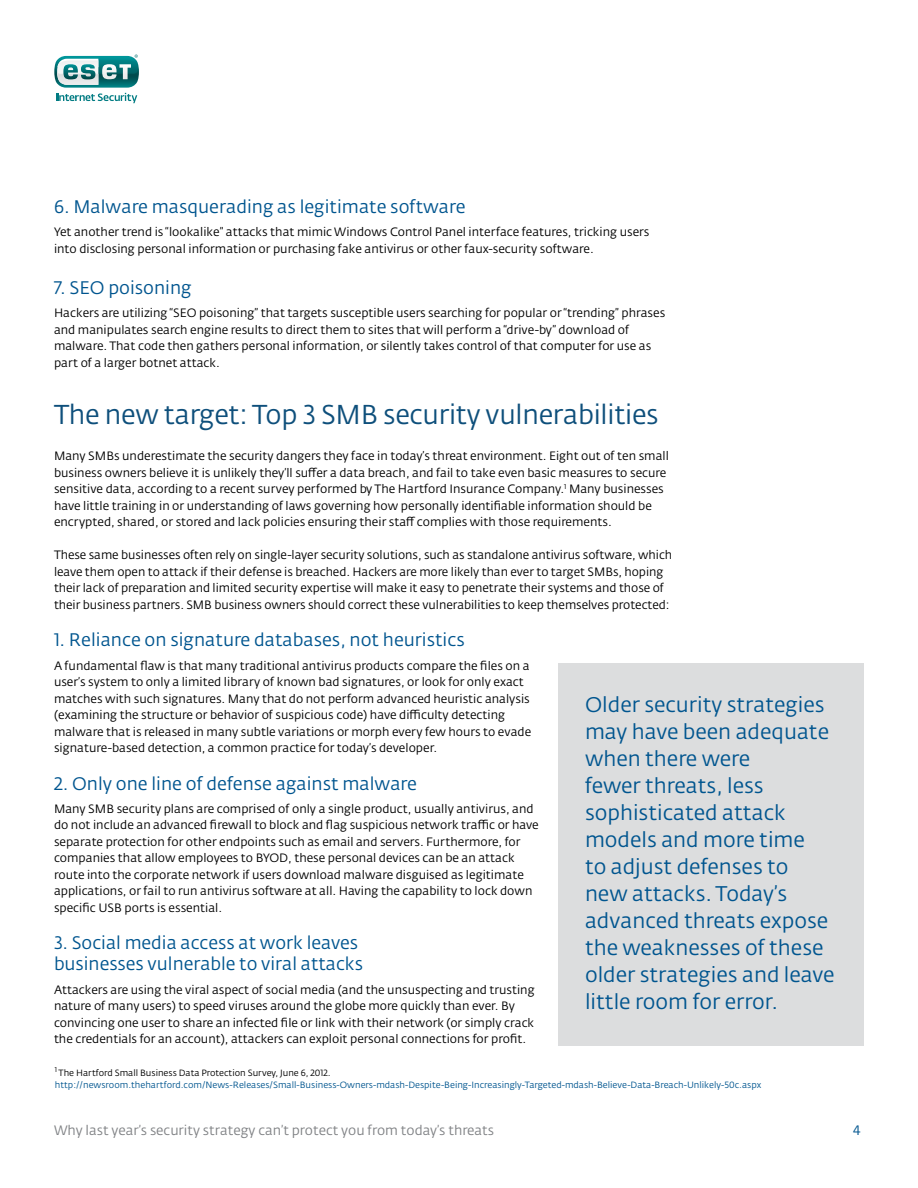
<style>
.page{position:relative;width:918px;height:1188px;background:#fff}
.page>*{position:absolute;margin:0;border:0;box-sizing:border-box;transform-origin:0 0}
.t1{font:27px "Fedra Sans Alt Pro";letter-spacing:-.01em;color:#0e4f7b}
.t2{font:21px/27px "Fedra Sans Alt Pro";color:#00558f}
.t3{font:18px/21px "Fedra Sans Alt Pro";color:#00558f}
.t4{font:13.5px "Fedra Sans Alt Pro";color:#808285}
.t5{font:13.5px "Fedra Sans Alt Pro";color:#00558f}
.t6{font:12px/16.5px "Fedra Sans Alt Pro";color:#000}
.t7{font:9px/12px "Fedra Sans Alt Pro";color:#00558f}
.s1{color:#000}
</style>
<div class="page">
<svg style="left:54px;top:55px;width:85px;height:48px"></svg>
<div style="left:558px;top:663px;width:306px;height:382px;background:#dcddde"></div>
<h3 class="t3" style="left:54px;top:196px;width:413px">6. Malware masquerading as legitimate software</h3>
<p class="t6" style="left:54px;top:224px;width:597px">Yet another trend is “lookalike” attacks that mimic Windows Control Panel interface features, tricking users into disclosing personal information or purchasing fake antivirus or other faux-security software.</p>
<h3 class="t3" style="left:54px;top:277px;width:139px">7. SEO poisoning</h3>
<p class="t6" style="left:54px;top:305px;width:613px">Hackers are utilizing “SEO poisoning” that targets susceptible users searching for popular or “trending” phrases and manipulates search engine results to direct them to sites that will perform a “drive-by” download of malware. That code then gathers personal information, or silently takes control of that computer for use as part of a larger botnet attack.</p>
<h1 class="t1" style="left:54px;top:397px;width:606px">The new target: Top 3 SMB security vulnerabilities</h1>
<p class="t6" style="left:54px;top:448px;width:616px">Many SMBs underestimate the security dangers they face in today’s threat environment. Eight out of ten small business owners believe it is unlikely they’ll suffer a data breach, and fail to take even basic measures to secure sensitive data, according to a recent survey performed by The Hartford Insurance Company.<sup>1</sup> Many businesses have little training in or understanding of laws governing how personally identifiable information should be encrypted, shared, or stored and lack policies ensuring their staff complies with those requirements.</p>
<p class="t6" style="left:54px;top:547px;width:620px">These same businesses often rely on single-layer security solutions, such as standalone antivirus software, which leave them open to attack if their defense is breached. Hackers are more likely than ever to target SMBs, hoping their lack of preparation and limited security expertise will make it easy to penetrate their systems and those of their business partners. SMB business owners should correct these vulnerabilities to keep themselves protected:</p>
<h3 class="t3" style="left:54px;top:629px;width:412px">1. Reliance on signature databases, not heuristics</h3>
<p class="t6" style="left:54px;top:657px;width:479px">A fundamental flaw is that many traditional antivirus products compare the files on a user’s system to only a limited library of known bad signatures, or look for only exact matches with such signatures. Many that do not perform advanced heuristic analysis (examining the structure or behavior of suspicious code) have difficulty detecting malware that is released in many subtle variations or morph every few hours to evade signature-based detection, a common practice for today’s developer.</p>
<h3 class="t3" style="left:54px;top:773px;width:364px">2. Only one line of defense against malware</h3>
<p class="t6" style="left:54px;top:800px;width:486px">Many SMB security plans are comprised of only a single product, usually antivirus, and do not include an advanced firewall to block and flag suspicious network traffic or have separate protection for other endpoints such as email and servers. Furthermore, for companies that allow employees to BYOD, these personal devices can be an attack route into the corporate network if users download malware disguised as legitimate applications, or fail to run antivirus software at all. Having the capability to lock down specific USB ports is essential.</p>
<h3 class="t3" style="left:54px;top:932px;width:311px">3. Social media access at work leaves businesses vulnerable to viral attacks</h3>
<p class="t6" style="left:54px;top:981px;width:482px">Attackers are using the viral aspect of social media (and the unsuspecting and trusting nature of many users) to speed viruses around the globe more quickly than ever. By convincing one user to share an infected file or link with their network (or simply crack the credentials for an account), attackers can exploit personal connections for profit.</p>
<p class="t2" style="left:585px;top:691px;width:251px">Older security strategies may have been adequate when there were<br>fewer threats, less sophisticated attack models and more time<br>to adjust defenses to new attacks. Today’s advanced threats expose the weaknesses of these older strategies and leave little room for error.</p>
<p class="t7" style="left:55px;top:1067px;width:708px"><sup>1</sup> <span class="s1">The Hartford Small Business Data Protection Survey, June 6, 2012. </span>http://newsroom.thehartford.com/News-Releases/Small-Business-Owners-mdash-Despite-Being-Increasingly-Targeted-mdash-Believe-Data-Breach-Unlikely-50c.aspx</p>
<p class="t4" style="left:54px;top:1121px;width:442px">Why last year’s security strategy can’t protect you from today’s threats</p>
<p class="t5" style="left:853px;top:1121px;width:9px">4</p>
</div>
